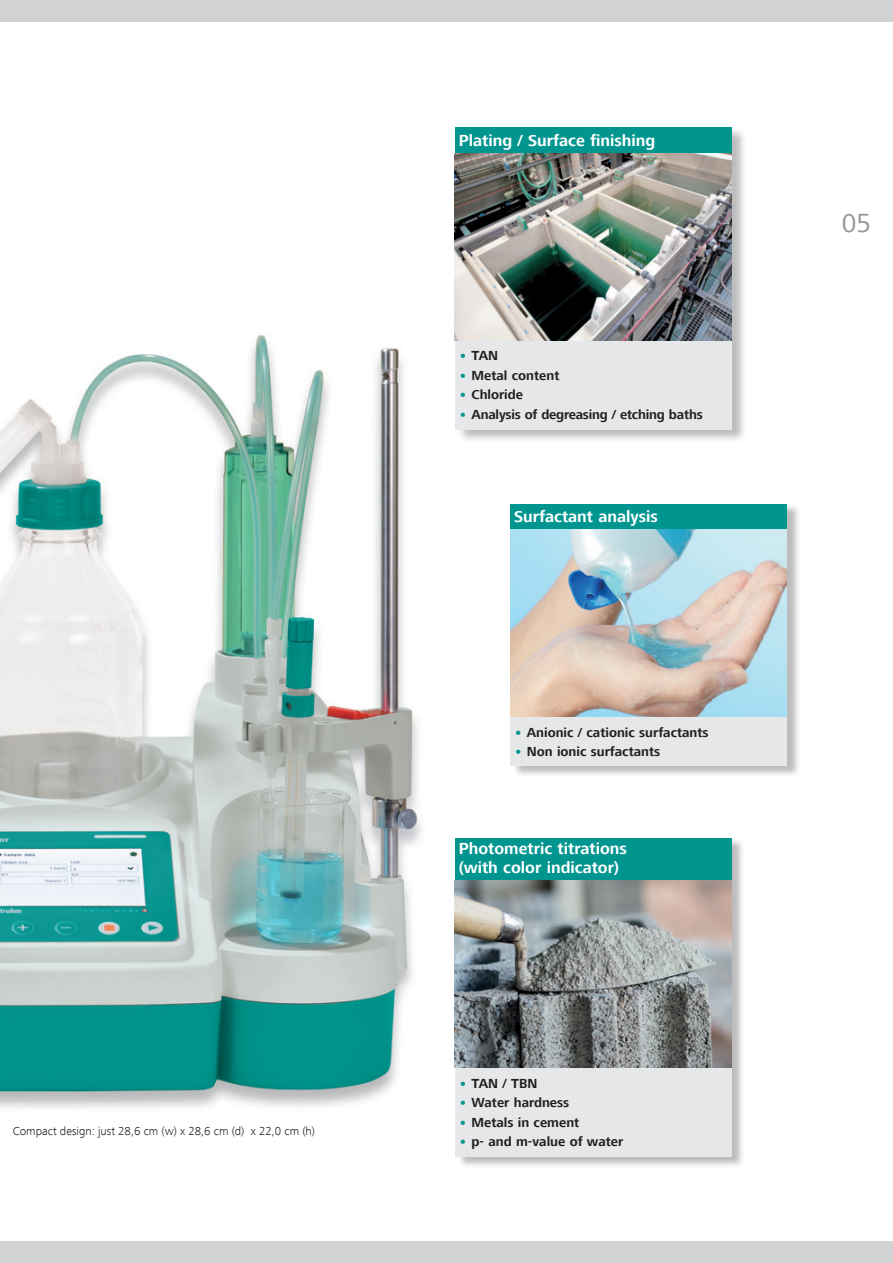
<style>
.page{position:relative;width:893px;height:1263px;background:#fff}
.page>*{position:absolute;margin:0;border:0;box-sizing:border-box;transform-origin:0 0}
.t1{font:27px "Frutiger Next LT";color:#939598}
.t2{font:700 16.5px/19.5px "Frutiger Next LT";color:#fff}
.t3{font:700 13.5px "Frutiger Next LT";color:#231f20}
.t4{font:300 12px "Frutiger Next LT";color:#231f20}
.s1{font-weight:800;color:#00968f}
</style>
<div class="page">
<div style="left:0;top:1242px;width:893px;height:21px;background:#d1d2d4"></div>
<div style="left:0;top:0;width:893px;height:21px;background:#d1d2d4"></div>
<img style="left:0;top:335px;width:423px;height:774px">
<div style="left:457px;top:837px;width:288px;height:331px;background:#231f20;opacity:.3"></div>
<div style="left:455px;top:838px;width:276px;height:319px;background:#e6e7e9"></div>
<div style="left:455px;top:838px;width:276px;height:42px;background:#00968f"></div>
<div style="left:512px;top:503px;width:289px;height:274px;background:#231f20;opacity:.3"></div>
<div style="left:510px;top:504px;width:277px;height:261px;background:#e6e7e9"></div>
<div style="left:510px;top:504px;width:277px;height:25px;background:#00968f"></div>
<div style="left:457px;top:127px;width:290px;height:316px;background:#231f20;opacity:.3"></div>
<div style="left:455px;top:128px;width:276px;height:301px;background:#e6e7e9"></div>
<div style="left:455px;top:128px;width:276px;height:25px;background:#00968f"></div>
<img style="left:455px;top:153px;width:276px;height:187px">
<img style="left:510px;top:529px;width:277px;height:187px">
<img style="left:455px;top:880px;width:276px;height:187px">
<p class="t4" style="left:13px;top:1124px;width:304px">Compact design: just 28,6 cm (w) x 28,6 cm (d) x 22,0 cm (h)</p>
<p class="t2" style="left:459px;top:131px;width:198px">Plating / Surface finishing</p>
<p class="t3" style="left:459px;top:348px;width:41px"><span class="s1">•</span> TAN</p>
<p class="t3" style="left:459px;top:368px;width:102px"><span class="s1">•</span> Metal content</p>
<p class="t3" style="left:459px;top:387px;width:66px"><span class="s1">•</span> Chloride</p>
<p class="t3" style="left:459px;top:407px;width:246px"><span class="s1">•</span> Analysis of degreasing / etching baths</p>
<p class="t2" style="left:514px;top:507px;width:145px">Surfactant analysis</p>
<p class="t3" style="left:514px;top:725px;width:196px"><span class="s1">•</span> Anionic / cationic surfactants</p>
<p class="t3" style="left:514px;top:744px;width:148px"><span class="s1">•</span> Non ionic surfactants</p>
<p class="t2" style="left:459px;top:839px;width:170px">Photometric titrations (with color indicator)</p>
<p class="t3" style="left:459px;top:1076px;width:80px"><span class="s1">•</span> TAN / TBN</p>
<p class="t3" style="left:459px;top:1095px;width:112px"><span class="s1">•</span> Water hardness</p>
<p class="t3" style="left:459px;top:1115px;width:122px"><span class="s1">•</span> Metals in cement</p>
<p class="t3" style="left:459px;top:1134px;width:166px"><span class="s1">•</span> p- and m-value of water</p>
<h1 class="t1" style="left:842px;top:208px;width:31px">05</h1>
</div>
